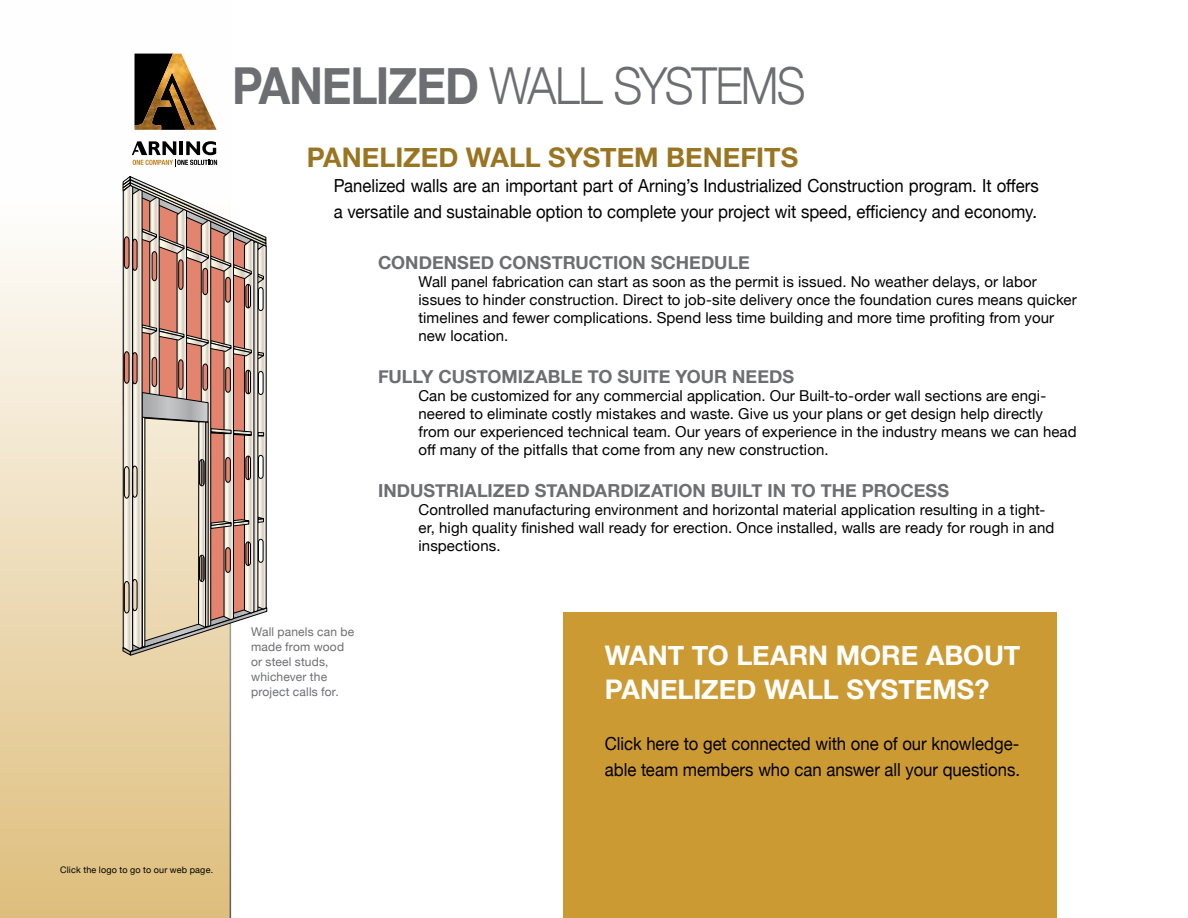
<style>
.page{position:relative;width:1188px;height:918px;background:#fff}
.page>*{position:absolute;margin:0;border:0;box-sizing:border-box;transform-origin:0 0}
.t1{font:300 51px "Helvetica Neue";letter-spacing:-.045em;color:#6d6e71;scale:.9 1}
.t2{font:700 27px/34.5px "Helvetica Neue";color:#fff}
.t3{font:700 27px "Helvetica Neue";color:#997522}
.t4{font:18px/25.5px "Helvetica Neue";color:#000;scale:.93 1}
.t5{font:700 18px "Helvetica Neue";color:#6d6e71}
.t6{font:15px/18px "Helvetica Neue";letter-spacing:.005em;color:#000}
.t7{font:12px/15px "Helvetica Neue";letter-spacing:.015em;color:#6d6e71}
.t8{font:9px "Helvetica Neue";letter-spacing:.025em;color:#000}
.s1{font-weight:700}
</style>
<div class="page">
<div style="left:564px;top:612px;width:492px;height:306px;background:#cc9a33"></div>
<svg style="left:0;top:53px;width:231px;height:865px"></svg>
<img style="left:135px;top:54px;width:82px;height:76px">
<svg style="left:132px;top:141px;width:85px;height:25px"></svg>
<svg style="left:122px;top:176px;width:146px;height:480px"></svg>
<h1 class="t1" style="left:232px;top:44px;width:639px"><span class="s1">PANELIZED</span> WALL SYSTEMS</h1>
<h2 class="t3" style="left:307px;top:136px;width:493px">PANELIZED WALL SYSTEM BENEFITS</h2>
<p class="t4" style="left:334px;top:174px;width:760px">Panelized walls are an important part of Arning’s Industrialized Construction program. It offers a versatile and sustainable option to complete your project wit speed, efficiency and economy.</p>
<p class="t5" style="left:378px;top:249px;width:373px">CONDENSED CONSTRUCTION SCHEDULE</p>
<p class="t6" style="left:418px;top:274px;width:660px">Wall panel fabrication can start as soon as the permit is issued. No weather delays, or labor issues to hinder construction. Direct to job-site delivery once the foundation cures means quicker timelines and fewer complications. Spend less time building and more time profiting from your new location.</p>
<p class="t5" style="left:378px;top:363px;width:418px">FULLY CUSTOMIZABLE TO SUITE YOUR NEEDS</p>
<p class="t6" style="left:418px;top:388px;width:660px">Can be customized for any commercial application. Our Built-to-order wall sections are engi&shy;neered to eliminate costly mistakes and waste. Give us your plans or get design help directly from our experienced technical team. Our years of experience in the industry means we can head off many of the pitfalls that come from any new construction.</p>
<p class="t5" style="left:378px;top:477px;width:573px">INDUSTRIALIZED STANDARDIZATION BUILT IN TO THE PROCESS</p>
<p class="t6" style="left:418px;top:502px;width:637px">Controlled manufacturing environment and horizontal material application resulting in a tight&shy;er, high quality finished wall ready for erection. Once installed, walls are ready for rough in and inspections.</p>
<p class="t7" style="left:251px;top:625px;width:105px">Wall panels can be made from wood or steel studs, whichever the project calls for.</p>
<h2 class="t2" style="left:605px;top:638px;width:417px">WANT TO LEARN MORE ABOUT<br>PANELIZED WALL SYSTEMS?</h2>
<p class="t4" style="left:605px;top:732px;width:448px">Click here to get connected with one of our knowledge&shy;able team members who can answer all your questions.</p>
<p class="t8" style="left:60px;top:863px;width:155px">Click the logo to go to our web page.</p>
</div>
